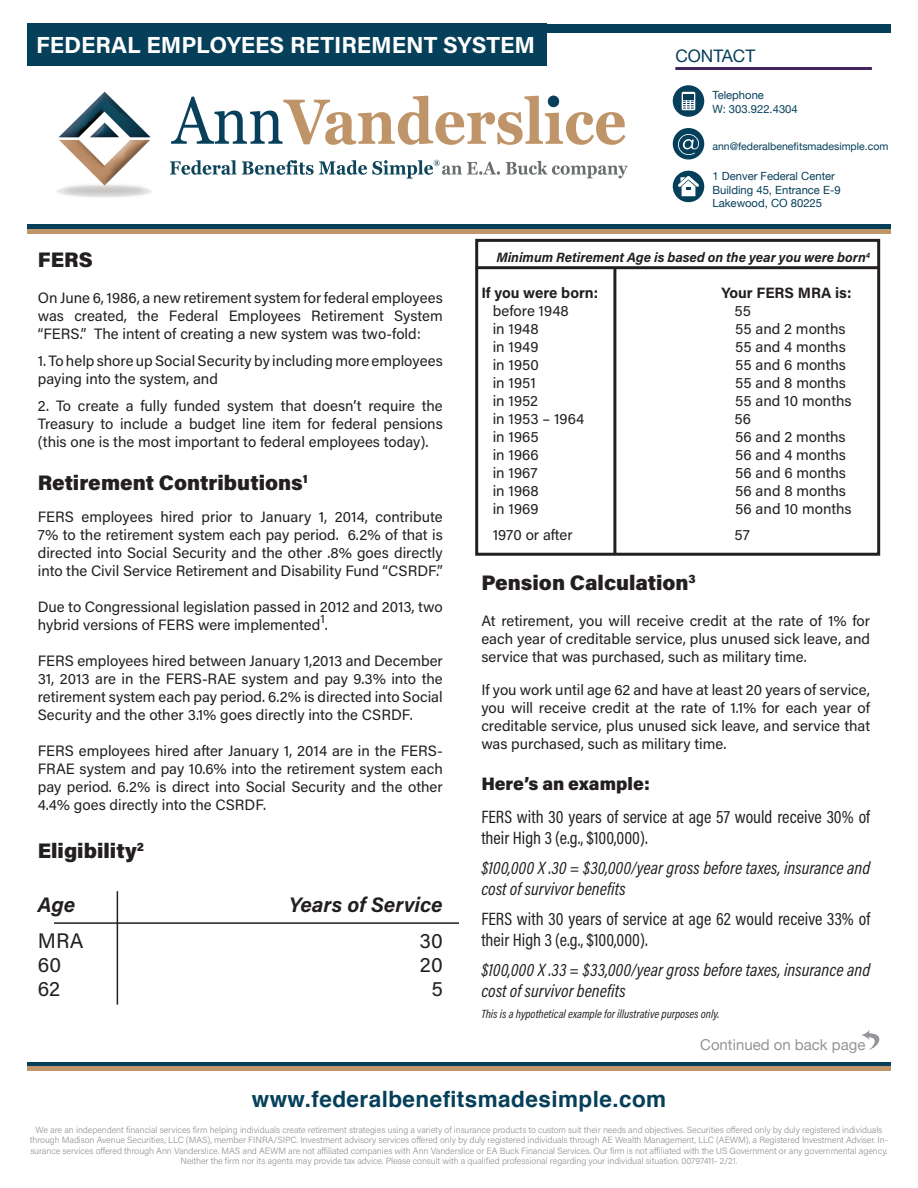
<style>
.page{position:relative;width:918px;height:1188px;background:#fff}
.page>*{position:absolute;margin:0;border:0;box-sizing:border-box;transform-origin:0 0}
.t1{font:700 23.25px "Acumin Pro";color:#fff}
.t2{font:700 22.5px "Helvetica";letter-spacing:.02em;color:#053f5a}
.t3{font:900 21px "Acumin Pro";color:#231f20}
.t4{font:italic 700 21px "Acumin Pro";color:#231f20}
.t5{font:21px "Acumin Pro";letter-spacing:.005em;color:#231f20}
.t6{font:italic 18px/21px "Acumin Pro Cond";color:#231f20}
.t7{font:18px/21px "Acumin Pro Cond";color:#231f20}
.t8{font:900 18px "Acumin Pro";color:#231f20}
.t9{font:17.25px "Helvetica Neue";color:#053f5a}
.t10{font:15px/18px "Acumin Pro";color:#231f20;text-align:justify}
.t11{font:700 15px "Acumin Pro";color:#231f20}
.t12{font:15px "Helvetica Neue";color:#939598}
.t13{font:italic 700 13.5px "Acumin Pro";color:#231f20}
.t14{font:12.3px "Acumin Pro";color:#231f20}
.t15{font:italic 12px "Acumin Pro Cond";color:#231f20}
.t16{font:11.25px/13.5px "Helvetica Neue";color:#053f5a}
.t17{font:10.5px "Helvetica Neue";color:#053f5a}
.t18{font:300 9px/10.5px "Acumin Pro";letter-spacing:-.01em;color:#939598;text-align:center}
</style>
<div class="page">
<div style="left:27px;top:24px;width:864px;height:8px;background:#053f5a"></div>
<div style="left:27px;top:24px;width:519px;height:42px;background:#053f5a"></div>
<svg style="left:861px;top:1030px;width:18px;height:20px"></svg>
<div style="left:27px;top:1062px;width:864px;height:5px;background:#053f5a"></div>
<hr style="left:27px;top:1067px;width:864px;height:4px;background:#c0956a">
<hr style="left:675px;top:67px;width:197px;height:3px;background:#432360">
<svg style="left:673px;top:85px;width:31px;height:32px"></svg>
<svg style="left:682px;top:92px;width:13px;height:18px"></svg>
<div style="left:683px;top:94px;width:11px;height:5px;background:#053f5a"></div>
<svg style="left:683px;top:101px;width:11px;height:8px"></svg>
<div style="left:673px;top:128px;width:31px;height:32px;background:#053f5a;border-radius:50%"></div>
<svg style="left:678px;top:134px;width:21px;height:21px"></svg>
<svg style="left:673px;top:171px;width:31px;height:31px"></svg>
<svg style="left:675px;top:173px;width:27px;height:23px"></svg>
<img style="left:27px;top:224px;width:154px;height:1px">
<svg style="left:58px;top:92px;width:93px;height:94px"></svg>
<svg style="left:171px;top:96px;width:454px;height:49px"></svg>
<div style="left:548px;top:96px;width:11px;height:11px;background:#08405b;border-radius:50%"></div>
<svg style="left:170px;top:160px;width:330px;height:19px"></svg>
<svg style="left:506px;top:161px;width:122px;height:17px"></svg>
<hr style="left:27px;top:225px;width:864px;height:4px;background:#053f5a">
<hr style="left:27px;top:229px;width:864px;height:4px;background:#c0956a">
<hr style="left:54px;top:922px;width:405px;height:2px;background:#231f20">
<hr style="left:117px;top:891px;width:1px;height:114px;background:#231f20">
<div style="left:475px;top:239px;width:405px;height:317px;border:3px solid #231f20"></div>
<hr style="left:476px;top:266px;width:404px;height:3px;background:#231f20">
<hr style="left:613px;top:268px;width:3px;height:287px;background:#231f20">
<h1 class="t1" style="left:36px;top:29px;width:501px">FEDERAL EMPLOYEES RETIREMENT SYSTEM</h1>
<p class="t9" style="left:675px;top:43px;width:81px">CONTACT</p>
<p class="t16" style="left:712px;top:89px;width:87px">Telephone<br>W: 303.922.4304</p>
<p class="t17" style="left:712px;top:138px;width:177px">ann@federalbenefitsmadesimple.com</p>
<p class="t16" style="left:712px;top:170px;width:130px">1 Denver Federal Center<br>Building 45, Entrance E-9<br>Lakewood, CO 80225</p>
<p class="t3" style="left:38px;top:245px;width:57px">FERS</p>
<p class="t10" style="left:38px;top:288px;width:407px">On June 6, 1986, a new retirement system for federal employees was created, the Federal Employees Retirement System “FERS.” The intent of creating a new system was two-fold:</p>
<p class="t10" style="left:38px;top:351px;width:407px">1. To help shore up Social Security by including more employees paying into the system, and</p>
<p class="t10" style="left:38px;top:396px;width:407px">2. To create a fully funded system that doesn’t require the Treasury to include a budget line item for federal pensions (this one is the most important to federal employees today).</p>
<p class="t3" style="left:38px;top:468px;width:272px">Retirement Contributions<sup>1</sup></p>
<p class="t10" style="left:38px;top:507px;width:407px">FERS employees hired prior to January 1, 2014, contribute 7% to the retirement system each pay period. 6.2% of that is directed into Social Security and the other .8% goes directly into the Civil Service Retirement and Disability Fund “CSRDF.”</p>
<p class="t10" style="left:38px;top:597px;width:407px">Due to Congressional legislation passed in 2012 and 2013, two hybrid versions of FERS were implemented .</p>
<p class="t14" style="left:320px;top:610px;width:6px">1</p>
<p class="t10" style="left:38px;top:651px;width:407px">FERS employees hired between January 1,2013 and December 31, 2013 are in the FERS-RAE system and pay 9.3% into the retirement system each pay period. 6.2% is directed into Social Security and the other 3.1% goes directly into the CSRDF.</p>
<p class="t10" style="left:38px;top:741px;width:407px">FERS employees hired after January 1, 2014 are in the FERS-FRAE system and pay 10.6% into the retirement system each pay period. 6.2% is direct into Social Security and the other 4.4% goes directly into the CSRDF.</p>
<p class="t3" style="left:38px;top:835px;width:108px">Eligibility<sup>2</sup></p>
<p class="t4" style="left:38px;top:889px;width:39px">Age</p>
<p class="t4" style="left:290px;top:889px;width:155px">Years of Service</p>
<p class="t5" style="left:38px;top:926px;width:47px">MRA</p>
<p class="t5" style="left:420px;top:926px;width:25px">30</p>
<p class="t5" style="left:38px;top:950px;width:25px">60</p>
<p class="t5" style="left:420px;top:950px;width:24px">20</p>
<p class="t5" style="left:38px;top:974px;width:24px">62</p>
<p class="t5" style="left:431px;top:974px;width:13px">5</p>
<p class="t13" style="left:496px;top:248px;width:375px">Minimum Retirement Age is based on the year you were born<sup>4</sup></p>
<p class="t11" style="left:481px;top:283px;width:118px">If you were born:</p>
<p class="t11" style="left:722px;top:283px;width:132px">Your FERS MRA is:</p>
<p class="t10" style="left:493px;top:302px;width:78px">before 1948</p>
<p class="t10" style="left:734px;top:302px;width:18px">55</p>
<p class="t10" style="left:493px;top:320px;width:48px">in 1948</p>
<p class="t10" style="left:735px;top:320px;width:112px">55 and 2 months</p>
<p class="t10" style="left:493px;top:338px;width:47px">in 1949</p>
<p class="t10" style="left:735px;top:338px;width:112px">55 and 4 months</p>
<p class="t10" style="left:493px;top:356px;width:48px">in 1950</p>
<p class="t10" style="left:735px;top:356px;width:112px">55 and 6 months</p>
<p class="t10" style="left:493px;top:374px;width:45px">in 1951</p>
<p class="t10" style="left:735px;top:374px;width:112px">55 and 8 months</p>
<p class="t10" style="left:493px;top:392px;width:47px">in 1952</p>
<p class="t10" style="left:735px;top:392px;width:118px">55 and 10 months</p>
<p class="t10" style="left:493px;top:410px;width:93px">in 1953 – 1964</p>
<p class="t10" style="left:734px;top:410px;width:18px">56</p>
<p class="t10" style="left:493px;top:428px;width:47px">in 1965</p>
<p class="t10" style="left:735px;top:428px;width:112px">56 and 2 months</p>
<p class="t10" style="left:493px;top:446px;width:48px">in 1966</p>
<p class="t10" style="left:735px;top:446px;width:112px">56 and 4 months</p>
<p class="t10" style="left:493px;top:464px;width:46px">in 1967</p>
<p class="t10" style="left:735px;top:464px;width:112px">56 and 6 months</p>
<p class="t10" style="left:493px;top:482px;width:48px">in 1968</p>
<p class="t10" style="left:735px;top:482px;width:112px">56 and 8 months</p>
<p class="t10" style="left:493px;top:500px;width:47px">in 1969</p>
<p class="t10" style="left:735px;top:500px;width:118px">56 and 10 months</p>
<p class="t10" style="left:493px;top:525px;width:81px">1970 or after</p>
<p class="t10" style="left:734px;top:525px;width:17px">57</p>
<p class="t3" style="left:481px;top:568px;width:216px">Pension Calculation<sup>3</sup></p>
<p class="t10" style="left:481px;top:611px;width:390px">At retirement, you will receive credit at the rate of 1% for each year of creditable service, plus unused sick leave, and service that was purchased, such as military time.</p>
<p class="t10" style="left:481px;top:680px;width:390px">If you work until age 62 and have at least 20 years of service, you will receive credit at the rate of 1.1% for each year of creditable service, plus unused sick leave, and service that was purchased, such as military time.</p>
<p class="t8" style="left:481px;top:770px;width:170px">Here’s an example:</p>
<p class="t7" style="left:481px;top:805px;width:390px">FERS with 30 years of service at age 57 would receive 30% of their High 3 (e.g., $100,000).</p>
<p class="t6" style="left:481px;top:856px;width:390px">$100,000 X .30 = $30,000/year gross before taxes, insurance and cost of survivor benefits</p>
<p class="t7" style="left:481px;top:907px;width:390px">FERS with 30 years of service at age 62 would receive 33% of their High 3 (e.g., $100,000).</p>
<p class="t6" style="left:481px;top:958px;width:390px">$100,000 X .33 = $33,000/year gross before taxes, insurance and cost of survivor benefits</p>
<p class="t15" style="left:481px;top:1006px;width:239px">This is a hypothetical example for illustrative purposes only.</p>
<p class="t12" style="left:700px;top:1034px;width:167px">Continued on back page</p>
<h2 class="t2" style="left:252px;top:1081px;width:416px">www.federalbenefitsmadesimple.com</h2>
<p class="t18" style="left:30px;top:1124px;width:860px">We are an independent financial services firm helping individuals create retirement strategies using a variety of insurance products to custom suit their needs and objectives. Securities offered only by duly registered individuals through Madison Avenue Securities, LLC (MAS), member FINRA/SIPC. Investment advisory services offered only by duly registered individuals through AE Wealth Management, LLC (AEWM), a Registered Investment Adviser. In&shy;surance services offered through Ann Vanderslice. MAS and AEWM are not affiliated companies with Ann Vanderslice or EA Buck Financial Services. Our firm is not affiliated with the US Government or any governmental agency.<br>Neither the firm nor its agents may provide tax advice. Please consult with a qualified professional regarding your individual situation. 00797411- 2/21.</p>
</div>
